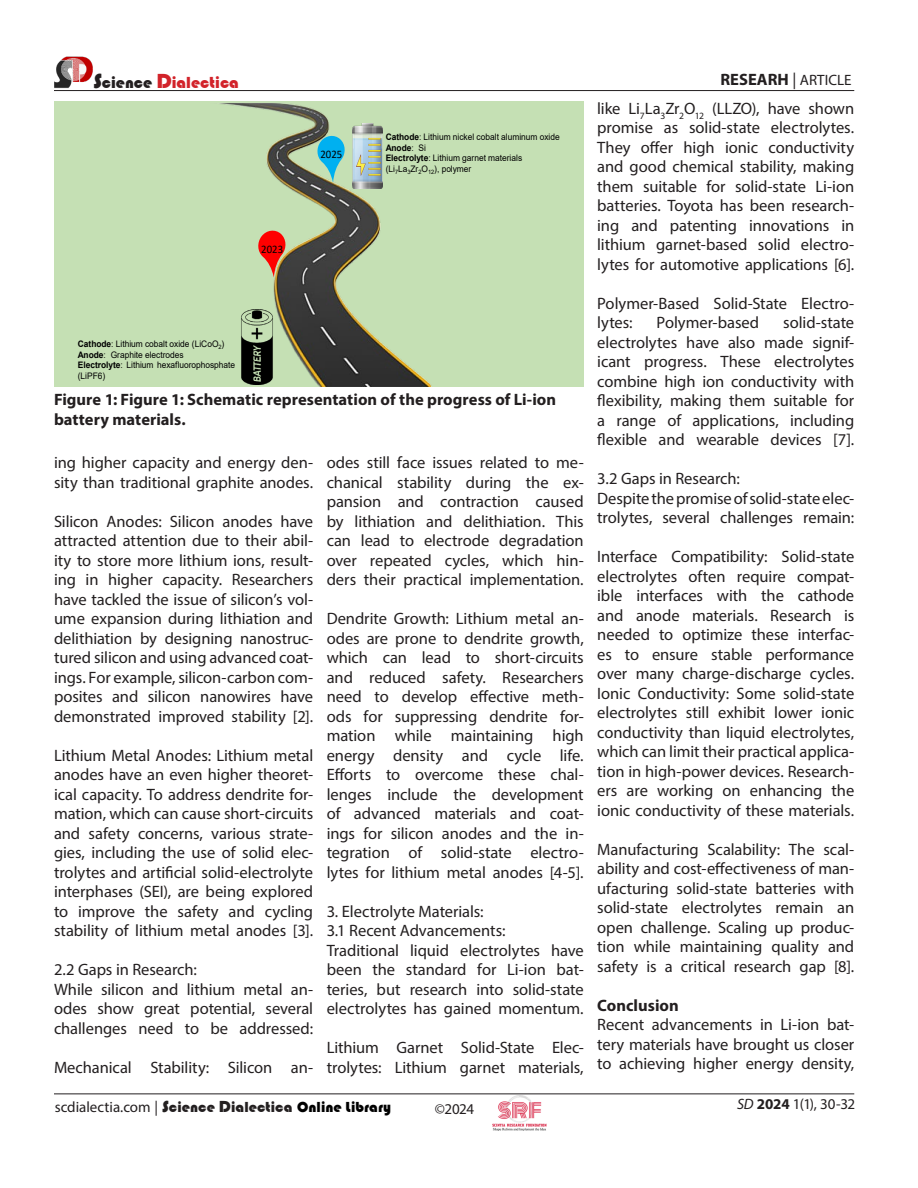
<style>
.page{position:relative;width:918px;height:1188px;background:#fff}
.page>*{position:absolute;margin:0;border:0;box-sizing:border-box;transform-origin:0 0}
.t1{font:16.5px/19.5px "Myriad Pro";letter-spacing:-.005em;color:#231f20;text-align:justify}
.t2{font:700 16.5px/19.5px "Myriad Pro";color:#231f20}
.t3{font:16.5px "Bauhaus 93";color:#d2232a}
.t4{font:15px "Myriad Pro";letter-spacing:-.005em;color:#231f20}
.t5{font:11.55px "Calibri";color:#000;scale:.94 1}
.t6{font:9px/10.8px "Arial";color:#000;scale:.94 1}
.s1{font-size:21px;color:#231f20}
.s2{color:#231f20}
.s3{font-size:21px}
.s4{font-weight:400}
.s5{font-weight:400;font-size:15px}
.s6{font-weight:700}
.s7{font-family:"Bauhaus 93";font-size:16.5px}
.s8{font-family:"Bauhaus 93"}
.s9{font-family:"Bauhaus 93";color:#000}
.s10{font-style:italic}
</style>
<div class="page">
<hr style="left:54px;top:90px;width:800px;height:1px;background:#231f20">
<hr style="left:54px;top:1094px;width:800px;height:1px;background:#231f20">
<img style="left:492px;top:1096px;width:55px;height:35px">
<img style="left:54px;top:56px;width:39px;height:33px">
<div style="left:54px;top:102px;width:530px;height:285px;background:#c5e0b4"></div>
<img style="left:222px;top:104px;width:210px;height:283px">
<svg style="left:257px;top:229px;width:30px;height:48px"></svg>
<img style="left:352px;top:123px;width:31px;height:66px">
<svg style="left:316px;top:134px;width:30px;height:49px"></svg>
<img style="left:239px;top:309px;width:36px;height:75px">
<p class="t3" style="left:94px;top:73px;width:147px"><span class="s1">S</span><span class="s2">cience</span> <span class="s3">D</span>ialectica</p>
<p class="t2" style="left:720px;top:70px;width:133px">RESEARH <span class="s4">|</span> <span class="s5">ARTICLE</span></p>
<p class="t5" style="left:261px;top:241px;width:25px">2023</p>
<p class="t5" style="left:320px;top:146px;width:25px">2025</p>
<p class="t6" style="left:386px;top:131px;width:187px"><span class="s6">Cathode</span>: Lithium nickel cobalt aluminum oxide<br><span class="s6">Anode</span>: Si<br><span class="s6">Electrolyte</span>: Lithium garnet materials (Li<sub>7</sub>La<sub>3</sub>Zr<sub>2</sub>O<sub>12</sub>), polymer</p>
<p class="t6" style="left:78px;top:338px;width:169px"><span class="s6">Cathode</span>: Lithium cobalt oxide (LiCoO<sub>2</sub>)<br><span class="s6">Anode</span>: Graphite electrodes<br><span class="s6">Electrolyte</span>: Lithium hexafluorophosphate (LiPF6)</p>
<p class="t2" style="left:54px;top:389px;width:504px">Figure 1: Figure 1: Schematic representation of the progress of Li-ion battery materials.</p>
<p class="t1" style="left:54px;top:453px;width:261px">ing higher capacity and energy den&shy;sity than traditional graphite anodes.</p>
<p class="t1" style="left:54px;top:511px;width:261px">Silicon Anodes: Silicon anodes have attracted attention due to their abil&shy;ity to store more lithium ions, result&shy;ing in higher capacity. Researchers have tackled the issue of silicon’s vol&shy;ume expansion during lithiation and delithiation by designing nanostruc&shy;tured silicon and using advanced coat&shy;ings. For example, silicon-carbon com&shy;posites and silicon nanowires have demonstrated improved stability [2].</p>
<p class="t1" style="left:54px;top:745px;width:261px">Lithium Metal Anodes: Lithium metal anodes have an even higher theoret&shy;ical capacity. To address dendrite for&shy;mation, which can cause short-circuits and safety concerns, various strate&shy;gies, including the use of solid elec&shy;trolytes and artificial solid-electrolyte interphases (SEI), are being explored to improve the safety and cycling stability of lithium metal anodes [3].</p>
<p class="t1" style="left:54px;top:960px;width:144px">2.2 Gaps in Research:</p>
<p class="t1" style="left:54px;top:979px;width:261px">While silicon and lithium metal an&shy;odes show great potential, several challenges need to be addressed:</p>
<p class="t1" style="left:54px;top:1057px;width:261px">Mechanical Stability: Silicon an-</p>
<p class="t1" style="left:327px;top:453px;width:259px">odes still face issues related to me&shy;chanical stability during the ex&shy;pansion and contraction caused by lithiation and delithiation. This can lead to electrode degradation over repeated cycles, which hin&shy;ders their practical implementation.</p>
<p class="t1" style="left:327px;top:609px;width:259px">Dendrite Growth: Lithium metal an&shy;odes are prone to dendrite growth, which can lead to short-circuits and reduced safety. Researchers need to develop effective meth&shy;ods for suppressing dendrite for&shy;mation while maintaining high energy density and cycle life.</p>
<p class="t1" style="left:327px;top:765px;width:259px">Efforts to overcome these chal&shy;lenges include the development of advanced materials and coat&shy;ings for silicon anodes and the in&shy;tegration of solid-state electro&shy;lytes for lithium metal anodes [4-5].</p>
<p class="t1" style="left:327px;top:901px;width:158px">3. Electrolyte Materials:</p>
<p class="t1" style="left:327px;top:921px;width:180px">3.1 Recent Advancements:</p>
<p class="t1" style="left:327px;top:940px;width:259px">Traditional liquid electrolytes have been the standard for Li-ion bat&shy;teries, but research into solid-state electrolytes has gained momentum.</p>
<p class="t1" style="left:327px;top:1038px;width:259px">Lithium Garnet Solid-State Elec&shy;trolytes: Lithium garnet materials,</p>
<p class="t1" style="left:597px;top:98px;width:259px">like Li<sub>7</sub>La<sub>3</sub>Zr<sub>2</sub>O<sub>12</sub> (LLZO), have shown promise as solid-state electrolytes.<br>They offer high ionic conductivity and good chemical stability, making them suitable for solid-state Li-ion batteries. Toyota has been research&shy;ing and patenting innovations in lithium garnet-based solid electro&shy;lytes for automotive applications [6].</p>
<p class="t1" style="left:597px;top:293px;width:259px">Polymer-Based Solid-State Electro&shy;lytes:</p>
<p class="t1" style="left:597px;top:313px;width:259px;text-indent:186px">solid-state electrolytes have also made signif&shy;icant progress. These electrolytes combine high ion conductivity with flexibility, making them suitable for a range of applications, including flexible and wearable devices [7].</p>
<p class="t1" style="left:597px;top:469px;width:144px">3.2 Gaps in Research:</p>
<p class="t1" style="left:597px;top:488px;width:259px">Despite the promise of solid-state elec&shy;trolytes, several challenges remain:</p>
<p class="t1" style="left:597px;top:547px;width:259px">Interface Compatibility: Solid-state electrolytes often require compat&shy;ible interfaces with the cathode and anode materials. Research is needed to optimize these interfac&shy;es to ensure stable performance over many charge-discharge cycles.</p>
<p class="t1" style="left:597px;top:683px;width:259px">Ionic Conductivity: Some solid-state electrolytes still exhibit lower ionic conductivity than liquid electrolytes, which can limit their practical applica&shy;tion in high-power devices. Research&shy;ers are working on enhancing the ionic conductivity of these materials.</p>
<p class="t1" style="left:597px;top:839px;width:259px">Manufacturing Scalability: The scal&shy;ability and cost-effectiveness of man&shy;ufacturing solid-state batteries with solid-state electrolytes remain an open challenge. Scaling up produc&shy;tion while maintaining quality and safety is a critical research gap [8].</p>
<p class="t2" style="left:597px;top:995px;width:83px">Conclusion</p>
<p class="t1" style="left:597px;top:1015px;width:259px">Recent advancements in Li-ion bat&shy;tery materials have brought us closer to achieving higher energy density,</p>
<p class="t1" style="left:657px;top:313px;width:104px">Polymer-based</p>
<p class="t4" style="left:55px;top:1098px;width:338px">scdialectia.com | <span class="s7">S</span><span class="s8">cience</span> <span class="s7">D</span><span class="s8">ialectica</span> <span class="s9">Online Library</span></p>
<p class="t4" style="left:435px;top:1100px;width:41px">©2024</p>
<p class="t4" style="left:737px;top:1095px;width:120px"><span class="s10">SD</span> <span class="s6">2024</span> 1(1), 30-32</p>
</div>
